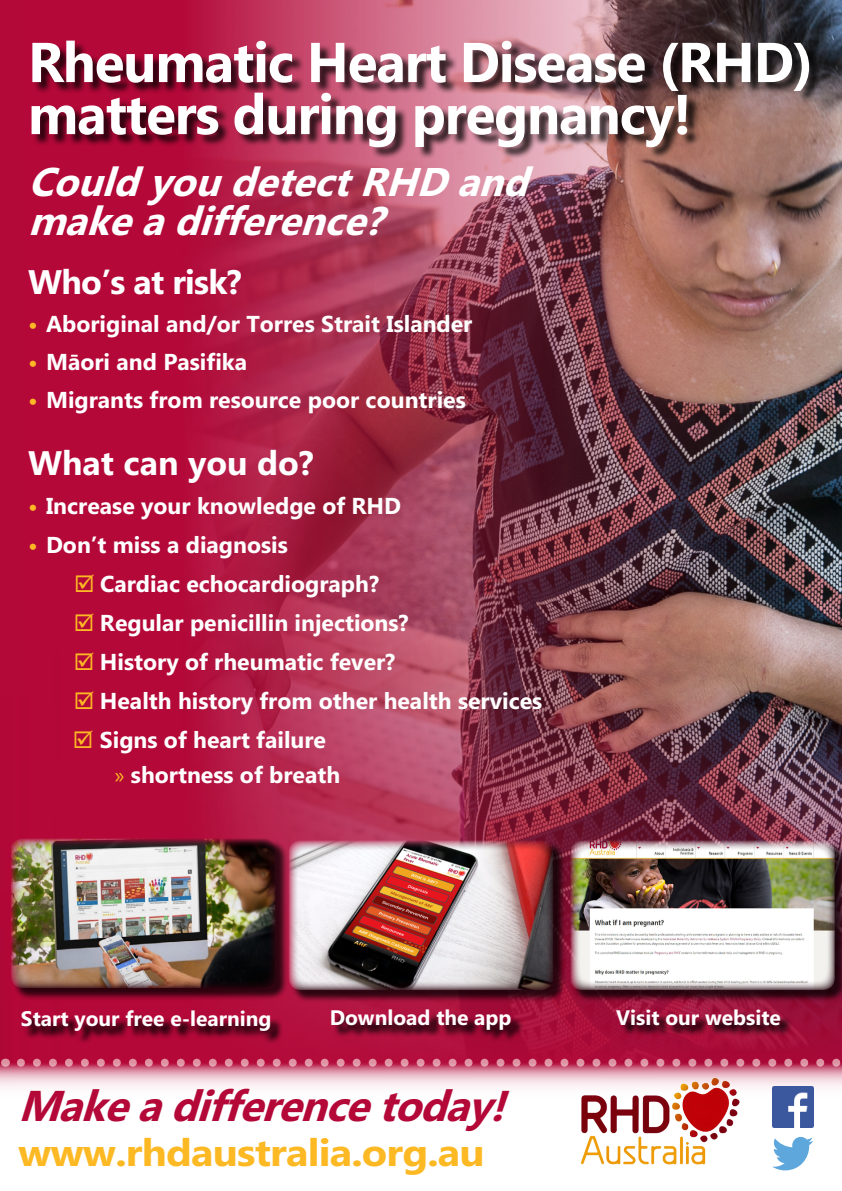
<style>
.page{position:relative;width:842px;height:1191px;background:#fff}
.page>*{position:absolute;margin:0;border:0;box-sizing:border-box;transform-origin:0 0}
.t1{font:700 56px/52px "Microsoft Phags Pa";letter-spacing:-.02em;color:#fff}
.t2{font:italic 700 43px "Microsoft Phags Pa";color:#b30838}
.t3{font:italic 700 40px/39px "Microsoft Phags Pa";color:#fff}
.t4{font:700 38px "Microsoft Phags Pa";letter-spacing:-.02em;color:#fdb924;scale:1.1 1}
.t5{font:700 34px "Microsoft Phags Pa";color:#fff}
.t6{font:700 34px "Microsoft Phags Pa";letter-spacing:-.02em;color:#fff}
.t7{font:700 23px/39px "Microsoft Phags Pa";color:#fff}
.t8{font:700 21px "Microsoft Phags Pa";color:#fff}
.s1{color:#fdb924}
.s2{font-family:"Myriad Pro";font-weight:400;color:#fdb924}
</style>
<div class="page">
<div style="left:0;top:0;width:842px;height:1191px;background:#000;opacity:.67"></div>
<div style="left:33px;top:42px;width:788px;height:118px;background:#000;opacity:.75"></div>
<svg style="left:618px;top:1010px;width:175px;height:27px;background:#810e2f"></svg>
<svg style="left:333px;top:1011px;width:191px;height:31px;background:#890c30"></svg>
<svg style="left:23px;top:1011px;width:260px;height:32px;background:#90062d"></svg>
<div style="left:12px;top:839px;width:276px;height:161px;background:#000;opacity:.75"></div>
<img style="left:11px;top:838px;width:264px;height:150px">
<svg style="left:21px;top:1058px;width:821px;height:5px;background:#bf375c"></svg>
<svg style="left:0;top:1063px;width:842px;height:128px"></svg>
<img style="left:571px;top:1064px;width:178px;height:117px">
<img style="left:772px;top:1086px;width:41px;height:41px">
<svg style="left:772px;top:1136px;width:41px;height:34px"></svg>
<div style="left:290px;top:841px;width:276px;height:161px;background:#000;opacity:.75"></div>
<img style="left:289px;top:840px;width:264px;height:150px">
<div style="left:571px;top:841px;width:271px;height:161px;background:#000;opacity:.75"></div>
<img style="left:570px;top:840px;width:265px;height:150px">
<svg style="left:76px;top:574px;width:18px;height:18px"></svg>
<svg style="left:76px;top:613px;width:18px;height:18px"></svg>
<svg style="left:76px;top:652px;width:18px;height:18px"></svg>
<svg style="left:76px;top:691px;width:18px;height:18px"></svg>
<svg style="left:75px;top:730px;width:18px;height:18px"></svg>
<h1 class="t1" style="left:28px;top:33px;width:787px">Rheumatic Heart Disease (RHD) matters during pregnancy!</h1>
<h3 class="t3" style="left:28px;top:160px;width:517px">CouldyoudetectRHDand makeadifference?</h3>
<h3 class="t6" style="left:28px;top:258px;width:215px">Who’s at risk?</h3>
<p class="t7" style="left:28px;top:303px;width:446px"><span class="s1">•</span> Aboriginal and/or Torres Strait Islander</p>
<p class="t7" style="left:28px;top:341px;width:221px"><span class="s1">•</span> Māori and Pasifika</p>
<p class="t7" style="left:28px;top:379px;width:439px"><span class="s1">•</span> Migrants from resource poor countries</p>
<h3 class="t5" style="left:28px;top:439px;width:287px">What can you do?</h3>
<p class="t7" style="left:28px;top:485px;width:375px"><span class="s1">•</span> Increase your knowledge of RHD</p>
<p class="t7" style="left:100px;top:524px;width:444px;text-indent:-72px"><span class="s1">•</span> Don’t miss a diagnosis<br>Cardiac echocardiograph?<br>Regular penicillin injections?<br>History of rheumatic fever?<br>Health history from other health services<br>Signs of heart failure</p>
<p class="t7" style="left:115px;top:754px;width:227px"><span class="s2">»</span> shortness of breath</p>
<p class="t8" style="left:21px;top:1004px;width:252px">Start your free e-learning</p>
<p class="t8" style="left:330px;top:1003px;width:183px">Download the app</p>
<p class="t8" style="left:616px;top:1002px;width:166px">Visit our website</p>
<h2 class="t2" style="left:18px;top:1075px;width:505px">Makeadifferencetoday!</h2>
<h3 class="t4" style="left:18px;top:1125px;width:426px">www.rhdaustralia.org.au</h3>
</div>
